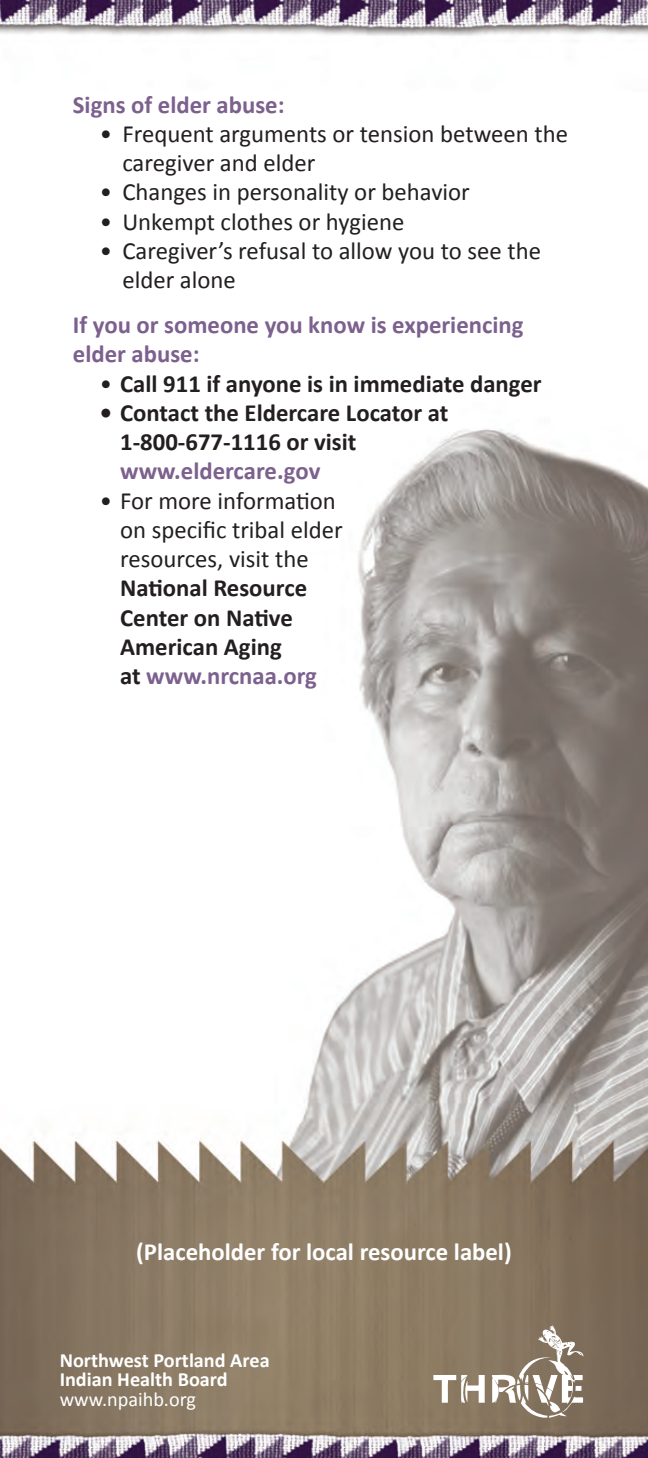
<style>
.page{position:relative;width:648px;height:1458px;background:#fff}
.page>*{position:absolute;margin:0;border:0;box-sizing:border-box;transform-origin:0 0}
.t1{font:24.75px "Calibri";color:#231f20}
.t2{font:700 24.75px "Calibri";color:#231f20}
.t3{font:700 24.75px "Calibri";color:#7c608e}
.t4{font:700 24.75px "Calibri";color:#fff}
.t5{font:700 20.25px "Calibri";color:#fff}
.t6{font:20.25px "Calibri";color:#fff}
.s1{font-weight:400}
.s2{color:#231f20}
</style>
<div class="page">
<img style="left:0;top:0;width:648px;height:1458px">
<svg style="left:433px;top:1375px;width:52px;height:28px"></svg>
<svg style="left:492px;top:1325px;width:92px;height:93px"></svg>
<p class="t3" style="left:73px;top:89px;width:213px">Signs of elder abuse:</p>
<p class="t1" style="left:100px;top:118px;width:470px">• Frequent arguments or tension between the</p>
<p class="t1" style="left:122px;top:147px;width:194px">caregiver and elder</p>
<p class="t1" style="left:100px;top:177px;width:372px">• Changes in personality or behavior</p>
<p class="t1" style="left:100px;top:206px;width:306px">• Unkempt clothes or hygiene</p>
<p class="t1" style="left:100px;top:235px;width:443px">• Caregiver’s refusal to allow you to see the</p>
<p class="t1" style="left:122px;top:264px;width:115px">elder alone</p>
<p class="t3" style="left:73px;top:309px;width:452px">If you or someone you know is experiencing</p>
<p class="t3" style="left:73px;top:339px;width:128px">elder abuse:</p>
<p class="t2" style="left:100px;top:368px;width:443px"><span class="s1">•</span> Call 911 if anyone is in immediate danger</p>
<p class="t2" style="left:100px;top:397px;width:350px">• Contact the Eldercare Locator at</p>
<p class="t2" style="left:120px;top:426px;width:238px">1-800-677-1116 or visit</p>
<p class="t3" style="left:120px;top:456px;width:202px">www.eldercare.gov</p>
<p class="t1" style="left:100px;top:485px;width:238px">• For more information</p>
<p class="t1" style="left:120px;top:514px;width:224px">on specific tribal elder</p>
<p class="t1" style="left:120px;top:543px;width:190px">resources, visit the</p>
<p class="t2" style="left:120px;top:573px;width:188px">National Resource</p>
<p class="t2" style="left:120px;top:602px;width:174px">Center on Native</p>
<p class="t2" style="left:120px;top:631px;width:163px">American Aging</p>
<p class="t3" style="left:120px;top:660px;width:198px"><span class="s2">at</span> www.nrcnaa.org</p>
<p class="t4" style="left:136px;top:1237px;width:377px">(Placeholder for local resource label)</p>
<p class="t5" style="left:60px;top:1348px;width:211px">Northwest Portland Area</p>
<p class="t5" style="left:60px;top:1367px;width:170px">Indian Health Board</p>
<p class="t6" style="left:60px;top:1386px;width:138px">www.npaihb.org</p>
</div>
